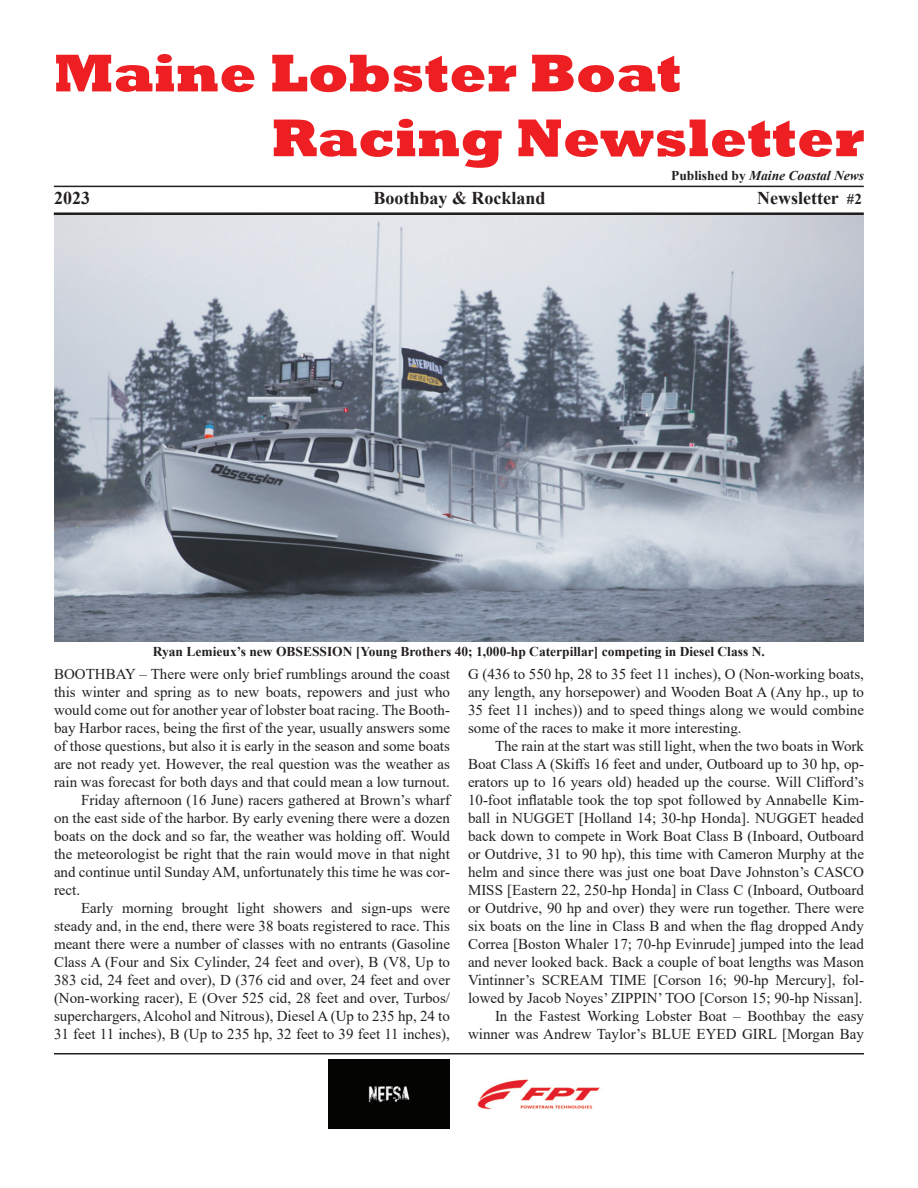
<style>
.page{position:relative;width:918px;height:1188px;background:#fff}
.page>*{position:absolute;margin:0;border:0;box-sizing:border-box;transform-origin:0 0}
.t1{font:800 54px/64.8px "Rockwell";color:#ee1f23}
.t2{font:700 18px "Times New Roman";color:#231f20}
.t3{font:15px/18px "Times New Roman";color:#231f20;text-align:justify}
.t4{font:700 13.5px "Times New Roman";color:#231f20}
.t5{font:italic 700 13.5px "Times New Roman";color:#231f20}
.s1{font-size:15px}
.s2{font-style:normal}
</style>
<div class="page">
<hr style="left:54px;top:186px;width:810px;height:1px;background:#231f20">
<hr style="left:54px;top:1053px;width:810px;height:1px;background:#231f20">
<hr style="left:54px;top:212px;width:810px;height:3px;background:#231f20">
<div style="left:328px;top:1059px;width:122px;height:69px;background:#040503"></div>
<img style="left:477px;top:1079px;width:123px;height:31px">
<img style="left:54px;top:215px;width:810px;height:427px">
<h1 class="t1" style="left:271px;top:40px;width:594px;text-indent:-218px">Maine Lobster Boat<br>Racing Newsletter</h1>
<p class="t2" style="left:54px;top:188px;width:37px">2023</p>
<p class="t2" style="left:374px;top:188px;width:174px">Boothbay &amp; Rockland</p>
<p class="t2" style="left:757px;top:188px;width:106px">Newsletter <span class="s1">#2</span></p>
<p class="t5" style="left:671px;top:168px;width:194px"><span class="s2">Published by</span> Maine Coastal News</p>
<p class="t4" style="left:153px;top:644px;width:613px">Ryan Lemieux’s new OBSESSION [Young Brothers 40; 1,000-hp Caterpillar] competing in Diesel Class N.</p>
<p class="t3" style="left:54px;top:665px;width:398px">BOOTHBAY – There were only brief rumblings around the coast</p>
<p class="t3" style="left:54px;top:683px;width:398px">this winter and spring as to new boats, repowers and just who</p>
<p class="t3" style="left:54px;top:701px;width:398px">would come out for another year of lobster boat racing. The Booth-</p>
<p class="t3" style="left:54px;top:719px;width:398px">bay Harbor races, being the first of the year, usually answers some</p>
<p class="t3" style="left:54px;top:737px;width:398px">of those questions, but also it is early in the season and some boats</p>
<p class="t3" style="left:54px;top:755px;width:397px">are not ready yet. However, the real question was the weather as</p>
<p class="t3" style="left:54px;top:773px;width:398px">rain was forecast for both days and that could mean a low turnout.</p>
<p class="t3" style="left:81px;top:791px;width:371px">Friday afternoon (16 June) racers gathered at Brown’s wharf</p>
<p class="t3" style="left:54px;top:809px;width:398px">on the east side of the harbor. By early evening there were a dozen</p>
<p class="t3" style="left:54px;top:827px;width:398px">boats on the dock and so far, the weather was holding off. Would</p>
<p class="t3" style="left:54px;top:845px;width:398px">the meteorologist be right that the rain would move in that night</p>
<p class="t3" style="left:54px;top:863px;width:397px">and continue until Sunday AM, unfortunately this time he was cor-</p>
<p class="t3" style="left:54px;top:881px;width:28px">rect.</p>
<p class="t3" style="left:81px;top:899px;width:371px">Early morning brought light showers and sign-ups were</p>
<p class="t3" style="left:54px;top:917px;width:398px">steady and, in the end, there were 38 boats registered to race. This</p>
<p class="t3" style="left:54px;top:935px;width:398px">meant there were a number of classes with no entrants (Gasoline</p>
<p class="t3" style="left:54px;top:953px;width:398px">Class A (Four and Six Cylinder, 24 feet and over), B (V8, Up to</p>
<p class="t3" style="left:54px;top:971px;width:398px">383 cid, 24 feet and over), D (376 cid and over, 24 feet and over</p>
<p class="t3" style="left:54px;top:989px;width:398px">(Non-working racer), E (Over 525 cid, 28 feet and over, Turbos/</p>
<p class="t3" style="left:54px;top:1007px;width:398px">superchargers, Alcohol and Nitrous), Diesel A (Up to 235 hp, 24 to</p>
<p class="t3" style="left:54px;top:1025px;width:397px">31 feet 11 inches), B (Up to 235 hp, 32 feet to 39 feet 11 inches),</p>
<p class="t3" style="left:468px;top:665px;width:398px">G (436 to 550 hp, 28 to 35 feet 11 inches), O (Non-working boats, any length, any horsepower) and Wooden Boat A (Any hp., up to 35 feet 11 inches)) and to speed things along we would combine some of the races to make it more interesting.</p>
<p class="t3" style="left:468px;top:737px;width:398px;text-align:right">The rain at the start was still light, when the two boats in Work Boat Class A (Skiffs 16 feet and under, Outboard up to 30 hp, op&shy;erators up to 16 years old) headed up the course. Will Clifford’s 10-foot inflatable took the top spot followed by Annabelle Kim&shy;ball in NUGGET [Holland 14; 30-hp Honda]. NUGGET headed back down to compete in Work Boat Class B (Inboard, Outboard or Outdrive, 31 to 90 hp), this time with Cameron Murphy at the helm and since there was just one boat Dave Johnston’s CASCO MISS [Eastern 22, 250-hp Honda] in Class C (Inboard, Outboard or Outdrive, 90 hp and over) they were run together. There were six boats on the line in Class B and when the flag dropped Andy Correa [Boston Whaler 17; 70-hp Evinrude] jumped into the lead and never looked back. Back a couple of boat lengths was Mason Vintinner’s SCREAM TIME [Corson 16; 90-hp Mercury], fol&shy;lowed by Jacob Noyes’ ZIPPIN’ TOO [ Corson 15; 90-hp Nissan].<br>In the Fastest Working Lobster Boat – Boothbay the easy winner was Andrew Taylor’s BLUE EYED GIRL [ Morgan Bay</p>
</div>
